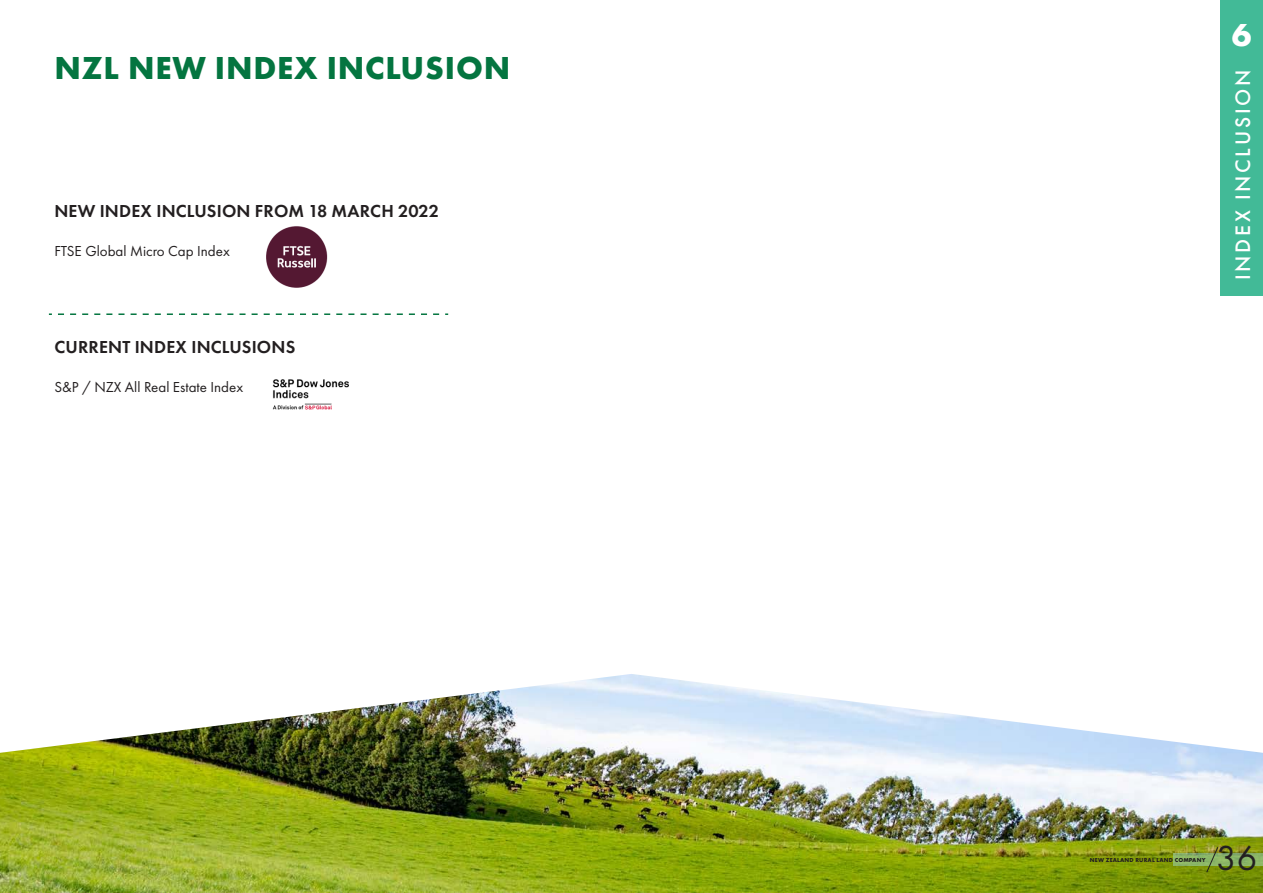
<style>
.page{position:relative;width:1263px;height:893px;background:#fff}
.page>*{position:absolute;margin:0;border:0;box-sizing:border-box;transform-origin:0 0}
.t1{font:36px "Futura PT";color:#231f20}
.Headline{font:700 33px "Futura PT";letter-spacing:.025em;color:#047540}
.Headline-2{font:700 33px "Futura PT";color:#fff}
.Headline-3{font:500 21.75px "Futura PT";letter-spacing:.125em;color:#fff}
.t2{font:600 18px "Futura PT";letter-spacing:.01em;color:#231f20}
.t3{font:15px "Futura PT";color:#231f20}
.Headline-4{font:700 6px "Futura PT";letter-spacing:.025em;color:#231f20}
</style>
<div class="page">
<img style="left:0;top:674px;width:1263px;height:219px">
<div style="left:1220px;top:0;width:43px;height:296px;background:#42ba97"></div>
<img style="left:266px;top:226px;width:62px;height:62px">
<img style="left:272px;top:379px;width:77px;height:31px">
<svg style="left:58px;top:313px;width:390px;height:2px"></svg>
<svg style="left:1174px;top:853px;width:89px;height:13px"></svg>
<svg style="left:1206px;top:847px;width:12px;height:26px"></svg>
<p class="Headline" style="left:55px;top:47px;width:457px">NZL NEW INDEX INCLUSION</p>
<p class="t2" style="left:54px;top:199px;width:386px">NEW INDEX INCLUSION FROM 18 MARCH 2022</p>
<p class="t3" style="left:54px;top:242px;width:177px">FTSE Global Micro Cap Index</p>
<p class="t2" style="left:54px;top:336px;width:242px">CURRENT INDEX INCLUSIONS</p>
<p class="t3" style="left:54px;top:378px;width:190px">S&amp;P / NZX All Real Estate Index</p>
<p class="Headline-2" style="left:1232px;top:14px;width:21px">6</p>
<p class="Headline-3" style="left:1230px;top:280px;width:212px;rotate:-90deg">INDEX INCLUSION</p>
<p class="Headline-4" style="left:1090px;top:856px;width:117px">NEW ZEALAND RURAL LAND COMPANY</p>
<p class="t1" style="left:1216px;top:837px;width:42px">36</p>
</div>
